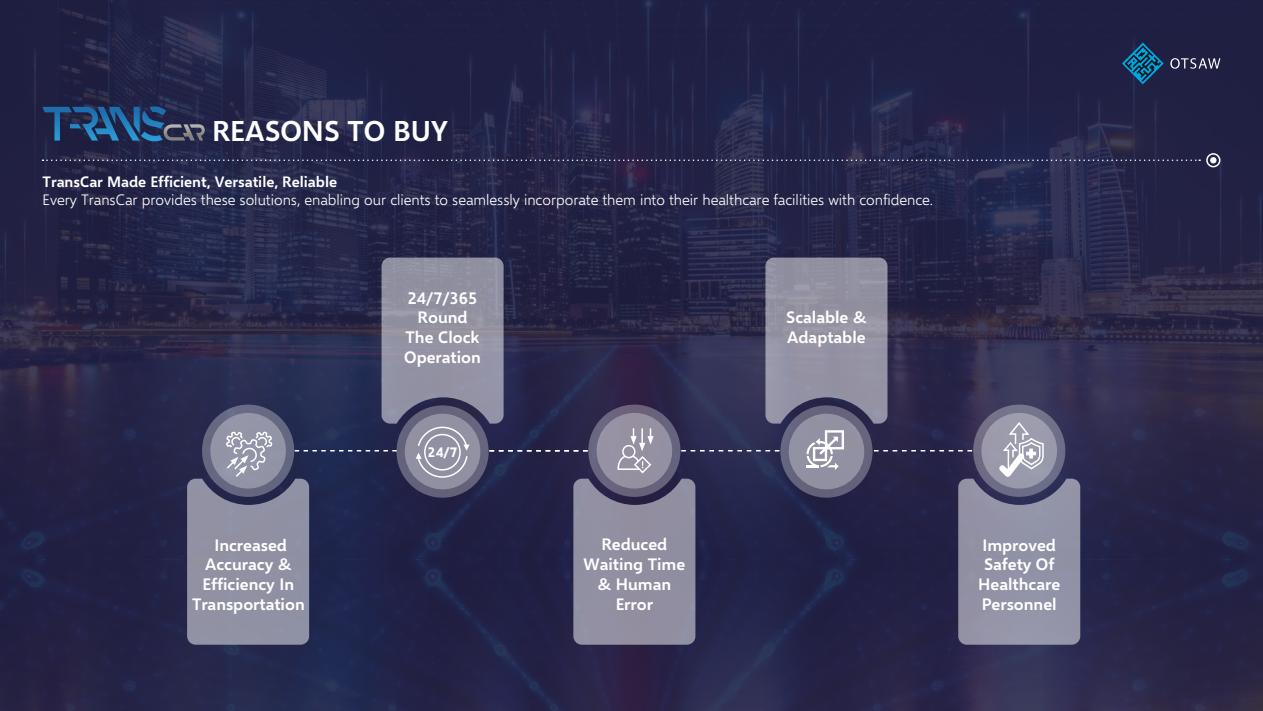
<style>
.page{position:relative;width:1263px;height:711px;background:#fff}
.page>*{position:absolute;margin:0;border:0;box-sizing:border-box;transform-origin:0 0}
.t1{font:600 28.5px "Selawik";color:#fff}
.t2{font:600 16.5px/19.8px "Selawik";color:#fff;text-align:center}
.t3{font:300 15px "Selawik";color:#fff}
.t4{font:600 15px "Selawik";color:#fff}
.t5{font:700 13.65px "Selawik";color:#fff}
</style>
<div class="page">
<img style="left:0;top:0;width:1263px;height:710px">
<div style="left:1206px;top:153px;width:14px;height:14px;border:2px solid #fff;border-radius:50%"></div>
<svg style="left:1210px;top:157px;width:6px;height:6px"></svg>
<svg style="left:43px;top:159px;width:1157px;height:2px;background:#4d4d6a"></svg>
<svg style="left:187px;top:257px;width:893px;height:387px;background:#4d4d6a"></svg>
<svg style="left:42px;top:106px;width:163px;height:35px;background:#29456d"></svg>
<svg style="left:1170px;top:58px;width:50px;height:11px"></svg>
<svg style="left:1122px;top:43px;width:42px;height:41px;background:#12476c"></svg>
<p class="t1" style="left:212px;top:113px;width:237px">REASONS TO BUY</p>
<p class="t4" style="left:43px;top:172px;width:296px">TransCar Made Efficient, Versatile, Reliable</p>
<p class="t3" style="left:43px;top:190px;width:892px">Every TransCar provides these solutions, enabling our clients to seamlessly incorporate them into their healthcare facilities with confidence.</p>
<p class="t2" style="left:192px;top:535px;width:114px">Increased<br>Accuracy &amp;<br>Efficiency In<br>Transportation</p>
<p class="t2" style="left:408px;top:288px;width:71px">24/7/365</p>
<p class="t2" style="left:404px;top:308px;width:78px">Round<br>The Clock<br>Operation</p>
<p class="t5" style="left:428px;top:443px;width:31px">24/7</p>
<p class="t2" style="left:583px;top:535px;width:103px">Reduced<br>Waiting Time &amp; Human<br>Error</p>
<p class="t2" style="left:786px;top:308px;width:82px;text-align:left">Scalable &amp;<br>Adaptable</p>
<p class="t2" style="left:978px;top:535px;width:83px">Improved<br>Safety Of<br>Healthcare<br>Personnel</p>
</div>
